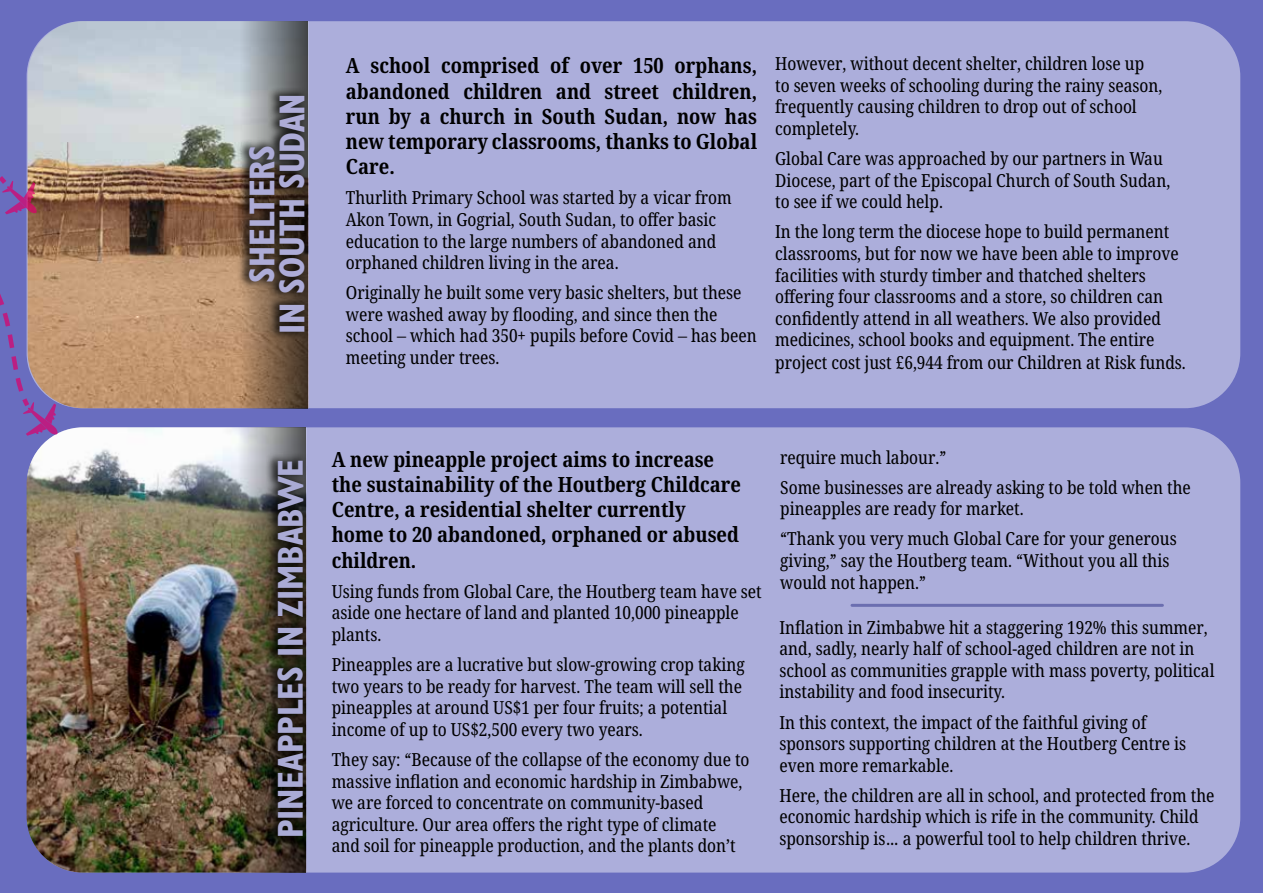
<style>
.page{position:relative;width:1263px;height:893px;background:#696dbf}
.page>*{position:absolute;margin:0;border:0;box-sizing:border-box;transform-origin:0 0}
.t1{font:700 condensed 36px "Humanist 521 BT";color:#aaabd5}
.t2{font:700 condensed 36px/30px "Humanist 521 BT";color:#adacd7;text-align:center}
.t3{font:700 condensed 21px/25.2px "Noto Serif";color:#000}
.t4{font:condensed 18px/21.6px "Noto Serif";color:#000}
</style>
<div class="page">
<div style="left:27px;top:427px;width:1213px;height:446px;background:#acaedb;border-radius:55px"></div>
<img style="left:27px;top:427px;width:279px;height:446px">
<img style="left:238px;top:427px;width:68px;height:445px">
<div style="left:264px;top:451px;width:44px;height:395px;background:#000;opacity:.75"></div>
<div style="left:27px;top:21px;width:1213px;height:387px;background:#acaedb;border-radius:55px"></div>
<img style="left:48px;top:21px;width:192px;height:387px">
<svg style="left:240px;top:21px;width:68px;height:387px;background:#80746a"></svg>
<div style="left:237px;top:86px;width:72px;height:255px;background:#000;opacity:.75"></div>
<hr style="left:852px;top:604px;width:310px;height:3px;background:#6b6eb0">
<svg style="left:0;top:33px;width:58px;height:403px"></svg>
<h1 class="t2" style="left:246px;top:334px;width:242px;rotate:-90deg">SHELTERS<br>IN SOUTH SUDAN</h1>
<p class="t3" style="left:346px;top:54px;width:413px;text-align:justify">A school comprised of over 150 orphans, abandoned children and street children, run by a church in South Sudan, now has new temporary classrooms, thanks to Global Care.</p>
<p class="t4" style="left:346px;top:188px;width:387px">Thurlith Primary School was started by a vicar from Akon Town, in Gogrial, South Sudan, to offer basic education to the large numbers of abandoned and orphaned children living in the area.</p>
<p class="t4" style="left:346px;top:283px;width:412px">Originally he built some very basic shelters, but these were washed away by flooding, and since then the school – which had 350+ pupils before Covid – has been meeting under trees.</p>
<p class="t4" style="left:775px;top:54px;width:389px">However, without decent shelter, children lose up to seven weeks of schooling during the rainy season, frequently causing children to drop out of school completely.</p>
<p class="t4" style="left:775px;top:148px;width:397px">Global Care was approached by our partners in Wau<br>Diocese, part of the Episcopal Church of South Sudan, to see if we could help.</p>
<p class="t4" style="left:775px;top:222px;width:412px">In the long term the diocese hope to build permanent classrooms, but for now we have been able to improve facilities with sturdy timber and thatched shelters offering four classrooms and a store, so children can confidently attend in all weathers. We also provided medicines, school books and equipment. The entire project cost just £6,944 from our Children at Risk funds.</p>
<h1 class="t1" style="left:268px;top:838px;width:381px;rotate:-90deg">PINEAPPLES IN ZIMBABWE</h1>
<p class="t3" style="left:332px;top:447px;width:411px">A new pineapple project aims to increase the sustainability of the Houtberg Childcare Centre, a residential shelter currently home to 20 abandoned, orphaned or abused children.</p>
<p class="t4" style="left:332px;top:581px;width:432px">Using funds from Global Care, the Houtberg team have set aside one hectare of land and planted 10,000 pineapple plants.</p>
<p class="t4" style="left:332px;top:654px;width:415px">Pineapples are a lucrative but slow-growing crop taking two years to be ready for harvest. The team will sell the pineapples at around US$1 per four fruits; a potential income of up to US$2,500 every two years.</p>
<p class="t4" style="left:332px;top:749px;width:419px">They say: “Because of the collapse of the economy due to massive inflation and economic hardship in Zimbabwe, we are forced to concentrate on community-based agriculture. Our area offers the right type of climate<br>and soil for pineapple production, and the plants don’t</p>
<p class="t4" style="left:780px;top:443px;width:412px;line-height:30.2px">require much labour.”<br>Some businesses are already asking to be told when the</p>
<p class="t4" style="left:780px;top:494px;width:398px;line-height:30.2px">pineapples are ready for market.<br>“Thank you very much Global Care for your generous</p>
<p class="t4" style="left:780px;top:550px;width:391px">giving,” say the Houtberg team. “Without you all this would not happen.”</p>
<p class="t4" style="left:779px;top:617px;width:437px">Inflation in Zimbabwe hit a staggering 192% this summer, and, sadly, nearly half of school-aged children are not in school as communities grapple with mass poverty, political instability and food insecurity.</p>
<p class="t4" style="left:779px;top:712px;width:408px">In this context, the impact of the faithful giving of sponsors supporting children at the Houtberg Centre is even more remarkable.</p>
<p class="t4" style="left:779px;top:785px;width:437px">Here, the children are all in school, and protected from the economic hardship which is rife in the community. Child</p>
<p class="t4" style="left:779px;top:828px;width:413px">sponsorship is… a powerful tool to help children thrive.</p>
</div>
